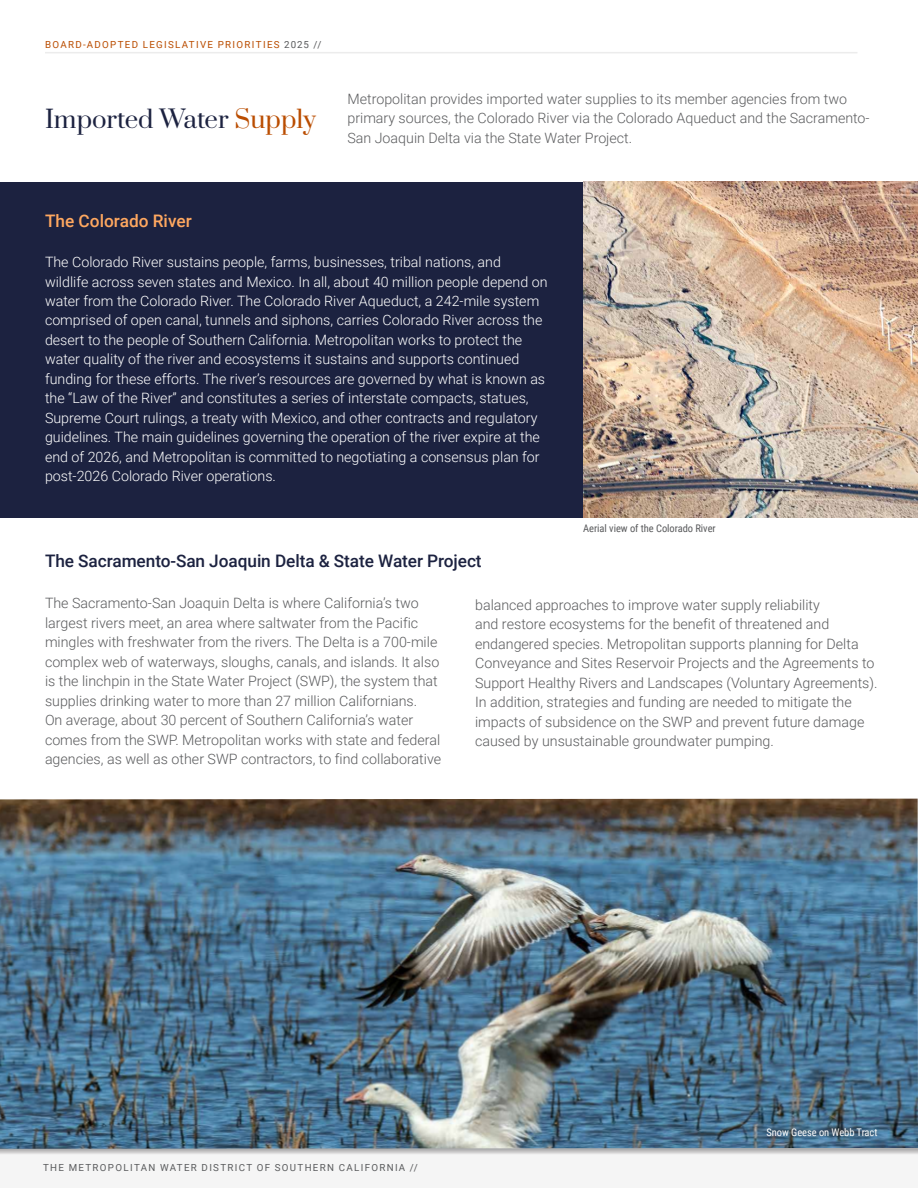
<style>
.page{position:relative;width:918px;height:1188px;background:#fff}
.page>*{position:absolute;margin:0;border:0;box-sizing:border-box;transform-origin:0 0}
.t1{font:24px "Prata";color:#1c2240}
.t2{font:500 17.25px "Roboto";letter-spacing:-.005em;color:#1c2240}
.t3{font:500 17.25px "Roboto";color:#ffa860}
.t4{font:300 14.25px/19.5px "Roboto";color:#5a5b5d}
.t5{font:300 14.25px/19.5px "Roboto";color:#fff}
.t6{font:300 14.25px/19.5px "Roboto";color:#5b5c5e}
.t7{font:10.5px "Roboto Condensed";letter-spacing:-.005em;color:#5a5b5d}
.t8{font:10.5px "Roboto Condensed";letter-spacing:-.005em;color:#fff}
.t9{font:9.75px "Roboto";letter-spacing:.135em;color:#5b5c5e}
.t10{font:9.75px "Roboto";letter-spacing:.135em;color:#ba4d01}
.s1{color:#5a5b5d}
.s2{color:#ba4d01}
</style>
<div class="page">
<hr style="left:45px;top:52px;width:812px;height:1px;background:#ececec">
<svg style="left:0;top:1149px;width:918px;height:6px"></svg>
<div style="left:0;top:182px;width:583px;height:335px;background:#1c2240"></div>
<img style="left:583px;top:182px;width:335px;height:335px">
<img style="left:0;top:799px;width:918px;height:350px">
<p class="t10" style="left:45px;top:38px;width:278px">BOARD-ADOPTED LEGISLATIVE PRIORITIES <span class="s1">2025 //</span></p>
<h1 class="t1" style="left:45px;top:99px;width:273px">Imported Water <span class="s2">Supply</span></h1>
<p class="t6" style="left:347px;top:89px;width:524px">Metropolitan provides imported water supplies to its member agencies from two primary sources, the Colorado River via the Colorado Aqueduct and the Sacramento-<br>San Joaquin Delta via the State Water Project.</p>
<p class="t3" style="left:45px;top:209px;width:148px">The Colorado River</p>
<p class="t5" style="left:45px;top:252px;width:504px">The Colorado River sustains people, farms, businesses, tribal nations, and wildlife across seven states and Mexico. In all, about 40 million people depend on water from the Colorado River. The Colorado River Aqueduct, a 242-mile system comprised of open canal, tunnels and siphons, carries Colorado River across the desert to the people of Southern California. Metropolitan works to protect the water quality of the river and ecosystems it sustains and supports continued funding for these efforts. The river’s resources are governed by what is known as the “Law of the River” and constitutes a series of interstate compacts, statues, Supreme Court rulings, a treaty with Mexico, and other contracts and regulatory guidelines. The main guidelines governing the operation of the river expire at the end of 2026, and Metropolitan is committed to negotiating a consensus plan for post-2026 Colorado River operations.</p>
<p class="t2" style="left:45px;top:549px;width:438px">The Sacramento-San Joaquin Delta &amp; State Water Project</p>
<p class="t7" style="left:583px;top:521px;width:134px">Aerial view of the Colorado River</p>
<p class="t4" style="left:45px;top:593px;width:398px">The Sacramento-San Joaquin Delta is where California’s two largest rivers meet, an area where saltwater from the Pacific mingles with freshwater from the rivers. The Delta is a 700-mile complex web of waterways, sloughs, canals, and islands. It also is the linchpin in the State Water Project (SWP), the system that supplies drinking water to more than 27 million Californians.<br>On average, about 30 percent of Southern California’s water comes from the SWP. Metropolitan works with state and federal agencies, as well as other SWP contractors, to find collaborative</p>
<p class="t4" style="left:475px;top:594px;width:404px">balanced approaches to improve water supply reliability<br>and restore ecosystems for the benefit of threatened and endangered species. Metropolitan supports planning for Delta Conveyance and Sites Reservoir Projects and the Agreements to Support Healthy Rivers and Landscapes (Voluntary Agreements).<br>In addition, strategies and funding are needed to mitigate the impacts of subsidence on the SWP and prevent future damage caused by unsustainable groundwater pumping.</p>
<p class="t9" style="left:43px;top:1160px;width:376px">THE METROPOLITAN WATER DISTRICT OF SOUTHERN CALIFORNIA //</p>
<p class="t8" style="left:766px;top:1125px;width:113px">Snow Geese on Webb Tract</p>
</div>
